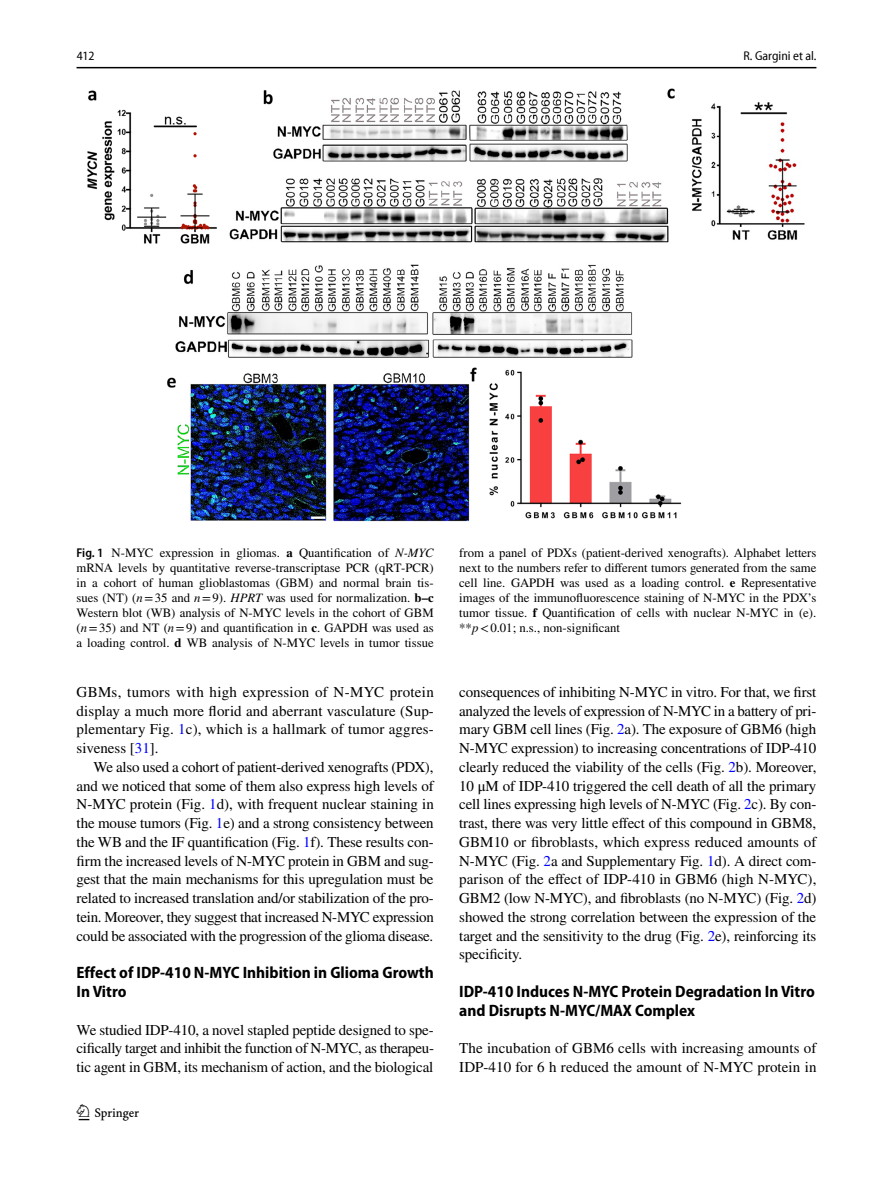
<style>
.page{position:relative;width:893px;height:1187px;background:#fff}
.page>*{position:absolute;margin:0;border:0;box-sizing:border-box;transform-origin:0 0}
.t1{font:22.5px "Springnew Regular 2";color:#000}
.t2{font:700 semi-condensed 16.5px/18.8px "Myriad Pro";color:#000}
.t3{font:15px/18.8px "STIX";letter-spacing:-.01em;color:#000;text-align:justify}
.t4{font:12.75px/15px "STIX";color:#000;text-align:justify}
.t5{font:semi-condensed 12.75px "Myriad Pro Unic";color:#000}
.t6{font:12.75px "Adv T Tc 488 b 0 e 6";color:#000}
.s1{font-family:"Myriad Pro";font-weight:600;font-stretch:semi-condensed}
.s2{font-weight:700}
.s3{font-style:italic}
.s4{color:#00f}
</style>
<div class="page">
<hr style="left:77px;top:67px;width:739px;height:1px;background:#000">
<img style="left:87px;top:88px;width:718px;height:434px">
<p class="t6" style="left:77px;top:51px;width:19px">412</p>
<p class="t5" style="left:744px;top:51px;width:74px">R. Gargini et al.</p>
<p class="t4" style="left:77px;top:546px;width:359px"><span class="s1">Fig. 1</span> N-MYC expression in gliomas. <span class="s2">a</span> Quantification of <span class="s3">N-MYC </span>mRNA levels by quantitative reverse-transcriptase PCR (qRT-PCR) in a cohort of human glioblastomas (GBM) and normal brain tis&shy;sues (NT) (<span class="s3">n</span>=35 and <span class="s3">n</span>=9). <span class="s3">HPRT</span> was used for normalization. <span class="s2">b–c </span>Western blot (WB) analysis of N-MYC levels in the cohort of GBM (<span class="s3">n</span>=35) and NT (<span class="s3">n</span>=9) and quantification in <span class="s2">c</span>. GAPDH was used as a loading control. <span class="s2">d</span> WB analysis of N-MYC levels in tumor tissue</p>
<p class="t4" style="left:459px;top:546px;width:359px">from a panel of PDXs (patient-derived xenografts). Alphabet letters next to the numbers refer to different tumors generated from the same cell line. GAPDH was used as a loading control. <span class="s2">e</span> Representative images of the immunofluorescence staining of N-MYC in the PDX’s tumor tissue. <span class="s2">f</span> Quantification of cells with nuclear N-MYC in (e). **<span class="s3">p</span>&lt;0.01; n.s., non-significant</p>
<p class="t3" style="left:77px;top:683px;width:359px">GBMs, tumors with high expression of N-MYC protein display a much more florid and aberrant vasculature (Sup&shy;plementary Fig. <span class="s4">1</span>c), which is a hallmark of tumor aggres&shy;siveness [<span class="s4">31</span>].</p>
<p class="t3" style="left:77px;top:758px;width:359px;text-indent:17px">We also used a cohort of patient-derived xenografts (PDX), and we noticed that some of them also express high levels of N-MYC protein (Fig. <span class="s4">1</span>d), with frequent nuclear staining in the mouse tumors (Fig. <span class="s4">1</span>e) and a strong consistency between the WB and the IF quantification (Fig. <span class="s4">1</span>f). These results con&shy;firm the increased levels of N-MYC protein in GBM and sug&shy;gest that the main mechanisms for this upregulation must be related to increased translation and/or stabilization of the pro&shy;tein. Moreover, they suggest that increased N-MYC expression could be associated with the progression of the glioma disease.</p>
<p class="t2" style="left:77px;top:963px;width:359px">Effect of IDP‑410 N‑MYC Inhibition in Glioma Growth<br>In Vitro</p>
<p class="t3" style="left:77px;top:1021px;width:359px">We studied IDP-410, a novel stapled peptide designed to spe&shy;cifically target and inhibit the function of N-MYC, as therapeu&shy;tic agent in GBM, its mechanism of action, and the biological</p>
<h1 class="t1" style="left:79px;top:1104px;width:62px">1 3</h1>
<p class="t3" style="left:459px;top:683px;width:359px">consequences of inhibiting N-MYC in vitro. For that, we first analyzed the levels of expression of N-MYC in a battery of pri&shy;mary GBM cell lines (Fig. <span class="s4">2</span>a). The exposure of GBM6 (high N-MYC expression) to increasing concentrations of IDP-410 clearly reduced the viability of the cells (Fig. <span class="s4">2</span>b). Moreover, 10 μM of IDP-410 triggered the cell death of all the primary cell lines expressing high levels of N-MYC (Fig. <span class="s4">2</span>c). By con&shy;trast, there was very little effect of this compound in GBM8, GBM10 or fibroblasts, which express reduced amounts of N-MYC (Fig. <span class="s4">2</span>a and Supplementary Fig. <span class="s4">1</span>d). A direct com&shy;parison of the effect of IDP-410 in GBM6 (high N-MYC), GBM2 (low N-MYC), and fibroblasts (no N-MYC) (Fig. <span class="s4">2</span>d) showed the strong correlation between the expression of the target and the sensitivity to the drug (Fig. <span class="s4">2</span>e), reinforcing its specificity.</p>
<p class="t2" style="left:459px;top:982px;width:357px">IDP‑410 Induces N‑MYC Protein Degradation In Vitro and Disrupts N‑MYC/MAX Complex</p>
<p class="t3" style="left:459px;top:1039px;width:359px">The incubation of GBM6 cells with increasing amounts of<br>IDP-410 for 6 h reduced the amount of N-MYC protein in</p>
</div>
